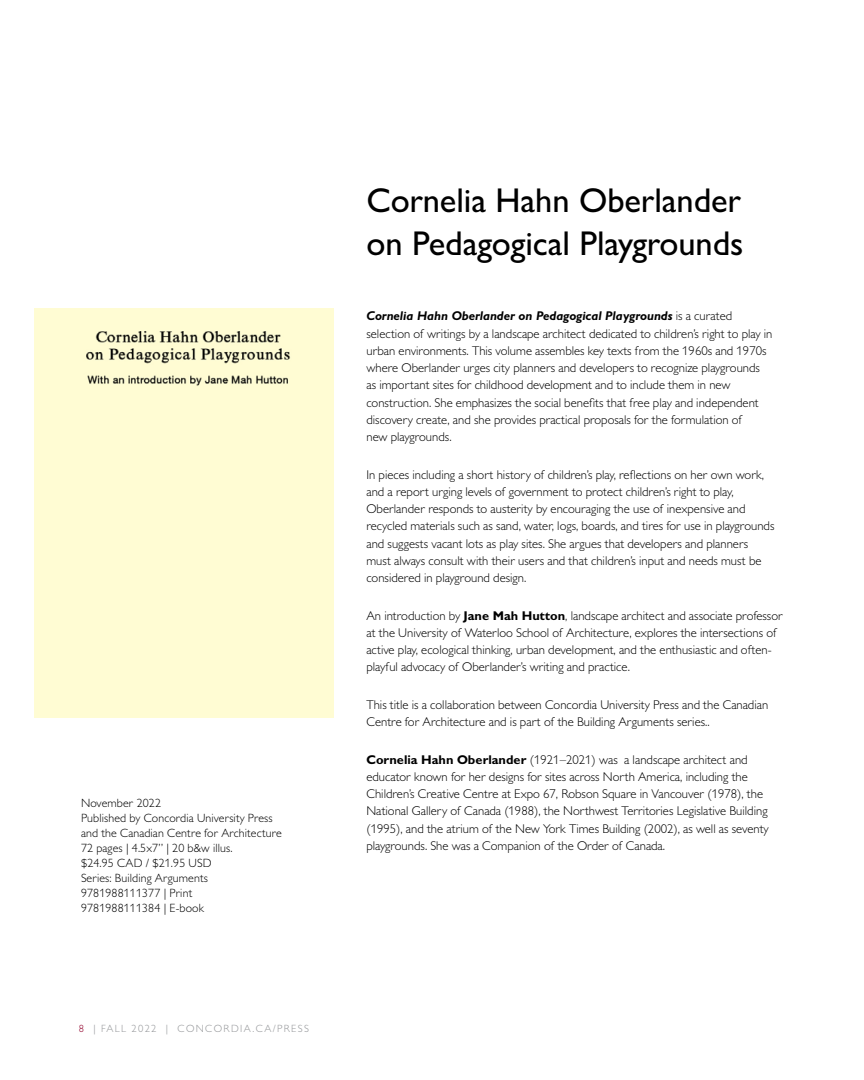
<style>
.page{position:relative;width:864px;height:1080px;background:#fff}
.page>*{position:absolute;margin:0;border:0;box-sizing:border-box;transform-origin:0 0}
.HEADERS1{font:500 34.5px/43.2px "Gill Sans MT Pro";color:#000}
.Body_text{font:300 12.75px/17.2px "Gill Sans MT Pro";color:#000}
.Book_details{font:300 12px/15px "Gill Sans MT Pro";letter-spacing:.01em;color:#000}
.t1{font:300 10.5px "Gill Sans MT Pro";letter-spacing:.13em;color:#939598}
.s1{color:#92002c}
.s2{font-weight:700;font-style:italic}
.s3{font-weight:700}
</style>
<div class="page">
<div style="left:35px;top:309px;width:298px;height:408px;background:#fffcd3"></div>
<p class="Book_details" style="left:81px;top:795px;width:202px">November 2022<br>Published by Concordia University Press and the Canadian Centre for Architecture<br>72 pages | 4.5x7” | 20 b&amp;w illus.</p>
<p class="Book_details" style="left:81px;top:855px;width:132px">$24.95 CAD / $21.95 USD</p>
<p class="Book_details" style="left:81px;top:870px;width:129px">Series: Building Arguments</p>
<p class="Book_details" style="left:81px;top:885px;width:113px">9781988111377 | Print</p>
<p class="Book_details" style="left:81px;top:900px;width:124px">9781988111384 | E-book</p>
<p class="t1" style="left:79px;top:1022px;width:232px"><span class="s1">8</span> | FALL 2022 | CONCORDIA.CA/PRESS</p>
<h1 class="HEADERS1" style="left:366px;top:178px;width:379px">Cornelia Hahn Oberlander on Pedagogical Playgrounds</h1>
<p class="Body_text" style="left:366px;top:307px;width:408px"><span class="s2">Cornelia Hahn Oberlander on Pedagogical Playgrounds</span> is a curated selection of writings by a landscape architect dedicated to children’s right to play in urban environments. This volume assembles key texts from the 1960s and 1970s where Oberlander urges city planners and developers to recognize playgrounds as important sites for childhood development and to include them in new construction. She emphasizes the social benefits that free play and independent discovery create, and she provides practical proposals for the formulation of<br>new playgrounds.</p>
<p class="Body_text" style="left:366px;top:465px;width:410px">In pieces including a short history of children’s play, reflections on her own work, and a report urging levels of government to protect children’s right to play, Oberlander responds to austerity by encouraging the use of inexpensive and recycled materials such as sand, water, logs, boards, and tires for use in playgrounds and suggests vacant lots as play sites. She argues that developers and planners must always consult with their users and that children’s input and needs must be considered in playground design.</p>
<p class="Body_text" style="left:366px;top:606px;width:418px">An introduction by <span class="s3">Jane Mah Hutton</span>, landscape architect and associate professor at the University of Waterloo School of Architecture, explores the intersections of active play, ecological thinking, urban development, and the enthusiastic and often&shy;playful advocacy of Oberlander’s writing and practice.</p>
<p class="Body_text" style="left:366px;top:696px;width:403px">This title is a collaboration between Concordia University Press and the Canadian<br>Centre for Architecture and is part of the Building Arguments series..</p>
<p class="Body_text" style="left:366px;top:750px;width:404px"><span class="s3">Cornelia Hahn Oberlander</span> (1921–2021) was a landscape architect and educator known for her designs for sites across North America, including the Children’s Creative Centre at Expo 67, Robson Square in Vancouver (1978), the National Gallery of Canada (1988), the Northwest Territories Legislative Building (1995), and the atrium of the New York Times Building (2002), as well as seventy playgrounds. She was a Companion of the Order of Canada.</p>
</div>
